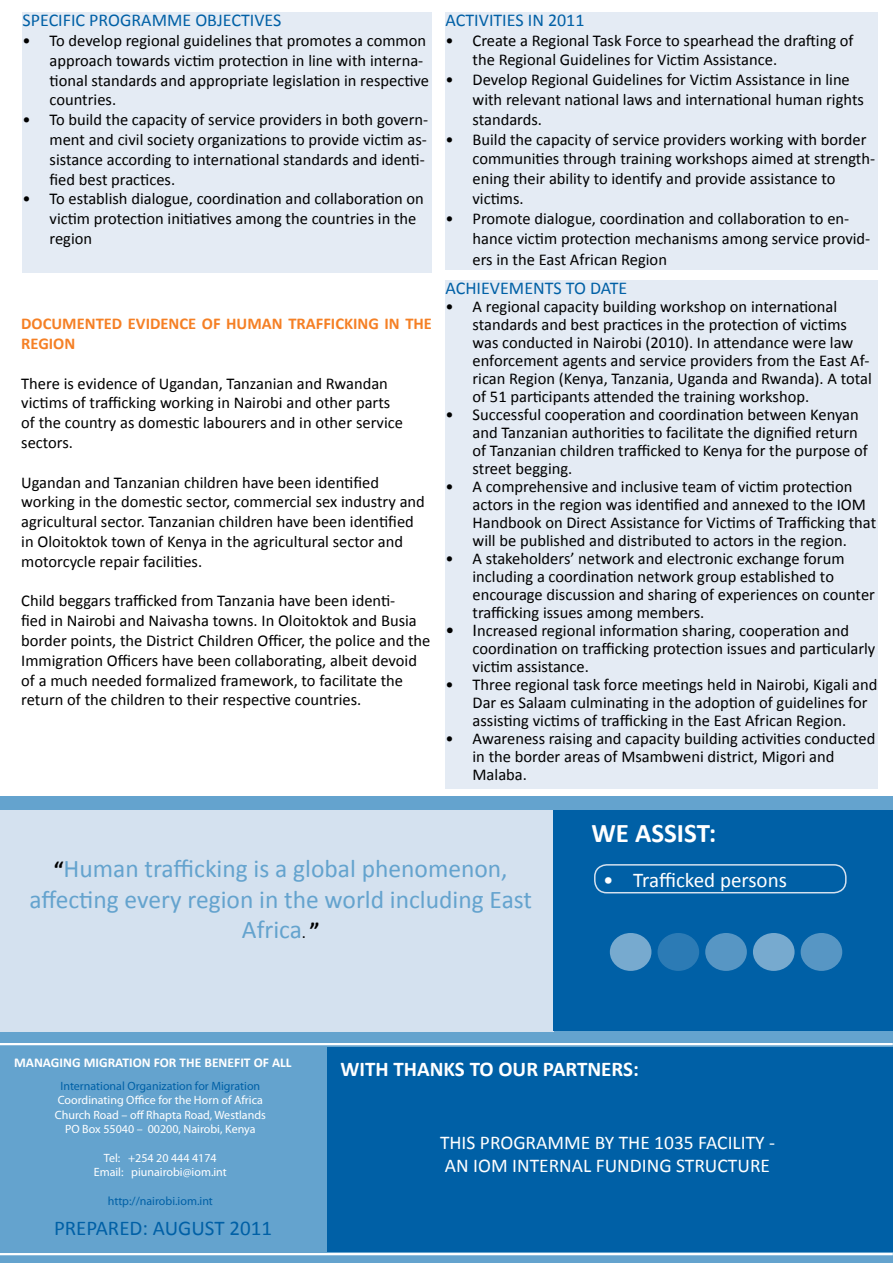
<style>
.page{position:relative;width:893px;height:1263px;background:#fff}
.page>*{position:absolute;margin:0;border:0;box-sizing:border-box;transform-origin:0 0}
.t1{font:700 27px "Calibri";color:#fff}
.t2{font:25.5px/30.6px "Calibri";color:#64a3ce;text-align:center}
.t3{font:700 21px "Calibri";color:#fff}
.t4{font:21px "Calibri";color:#0060a6}
.t5{font:21px "Calibri";color:#fff}
.t6{font:19.5px/23.4px "Calibri";color:#fff}
.t7{font:18px "Calibri";color:#0060a6}
.t8{font:16.5px/19.8px "Calibri";color:#000}
.t9{font:700 16.5px/19.8px "Calibri";color:#f58025}
.t10{font:700 13.5px "Calibri";color:#fff}
.t11{font:12px/14.4px "Myriad Pro";color:#fff;text-align:center}
.t12{font:12px "Myriad Pro";color:#0060a6}
.s1{font-size:18px}
.s2{font-weight:700;font-size:22.5px;color:#000}
.s3{font-size:16.5px;color:#000}
</style>
<div class="page">
<div style="left:0;top:796px;width:893px;height:467px;background:#64a3ce"></div>
<hr style="left:0;top:1043px;width:893px;height:2px;background:#fff">
<hr style="left:0;top:1253px;width:893px;height:2px;background:#fff">
<div style="left:0;top:810px;width:554px;height:222px;background:#d4e1ef"></div>
<div style="left:554px;top:810px;width:339px;height:221px;background:#0060a6"></div>
<div style="left:610px;top:933px;width:41px;height:38px;background:#77aacf;border-radius:50%"></div>
<div style="left:657px;top:933px;width:42px;height:38px;background:#2c7bb5;border-radius:50%"></div>
<div style="left:705px;top:933px;width:42px;height:38px;background:#5796c4;border-radius:50%"></div>
<div style="left:753px;top:933px;width:42px;height:38px;background:#77aacf;border-radius:50%"></div>
<div style="left:801px;top:933px;width:41px;height:38px;background:#5796c4;border-radius:50%"></div>
<div style="left:327px;top:1047px;width:566px;height:205px;background:#0060a6"></div>
<div style="left:23px;top:13px;width:409px;height:260px;background:#e4ebf4"></div>
<div style="left:446px;top:12px;width:432px;height:258px;background:#e4ebf4"></div>
<div style="left:446px;top:281px;width:432px;height:508px;background:#e4ebf4"></div>
<div style="left:594px;top:864px;width:253px;height:29px;border:2px solid #d4e1ef;border-radius:12px"></div>
<p class="t7" style="left:23px;top:9px;width:260px">SPECIFIC PROGRAMME OBJECTIVES</p>
<p class="t8" style="left:50px;top:30px;width:381px;text-indent:-27px">• To develop regional guidelines that promotes a common approach towards victim protection in line with interna&shy;tional standards and appropriate legislation in respective countries.</p>
<p class="t8" style="left:50px;top:109px;width:380px;text-indent:-27px">• To build the capacity of service providers in both govern&shy;ment and civil society organizations to provide victim as&shy;sistance according to international standards and identi&shy;fied best practices.</p>
<p class="t8" style="left:50px;top:188px;width:376px;text-indent:-27px">• To establish dialogue, coordination and collaboration on victim protection initiatives among the countries in the region</p>
<p class="t9" style="left:21px;top:313px;width:412px">DOCUMENTED EVIDENCE OF HUMAN TRAFFICKING IN THE<br>REGION</p>
<p class="t8" style="left:21px;top:372px;width:383px">There is evidence of Ugandan, Tanzanian and Rwandan victims of trafficking working in Nairobi and other parts of the country as domestic labourers and in other service sectors.</p>
<p class="t8" style="left:21px;top:471px;width:405px">Ugandan and Tanzanian children have been identified working in the domestic sector, commercial sex industry and agricultural sector. Tanzanian children have been identified in Oloitoktok town of Kenya in the agricultural sector and motorcycle repair facilities.</p>
<p class="t8" style="left:21px;top:590px;width:411px">Child beggars trafficked from Tanzania have been identi-<br>fied in Nairobi and Naivasha towns. In Oloitoktok and Busia border points, the District Children Officer, the police and the Immigration Officers have been collaborating, albeit devoid of a much needed formalized framework, to facilitate the return of the children to their respective countries.</p>
<p class="t7" style="left:446px;top:9px;width:140px">ACTIVITIES IN 2011</p>
<p class="t8" style="left:472px;top:29px;width:383px;text-indent:-27px">• Create a Regional Task Force to spearhead the drafting of the Regional Guidelines for Victim Assistance.</p>
<p class="t8" style="left:472px;top:69px;width:393px;text-indent:-27px">• Develop Regional Guidelines for Victim Assistance in line with relevant national laws and international human rights standards.</p>
<p class="t8" style="left:472px;top:128px;width:404px;text-indent:-27px">• Build the capacity of service providers working with border communities through training workshops aimed at strength&shy;ening their ability to identify and provide assistance to victims.</p>
<p class="t8" style="left:472px;top:208px;width:399px;text-indent:-27px">• Promote dialogue, coordination and collaboration to en&shy;hance victim protection mechanisms among service provid-</p>
<p class="t8" style="left:472px;top:249px;width:196px">ers in the East African Region</p>
<p class="t7" style="left:446px;top:277px;width:183px">ACHIEVEMENTS TO DATE</p>
<p class="t8" style="left:472px;top:297px;width:401px;line-height:18px;text-indent:-27px">• A regional capacity building workshop on international standards and best practices in the protection of victims was conducted in Nairobi (2010). In attendance were law enforcement agents and service providers from the East Af&shy;rican Region (Kenya, Tanzania, Uganda and Rwanda). A total of 51 participants attended the training workshop.</p>
<p class="t8" style="left:472px;top:405px;width:397px;line-height:18px;text-indent:-27px">• Successful cooperation and coordination between Kenyan and Tanzanian authorities to facilitate the dignified return of Tanzanian children trafficked to Kenya for the purpose of street begging.</p>
<p class="t8" style="left:472px;top:477px;width:405px;line-height:18px;text-indent:-27px">• A comprehensive and inclusive team of victim protection actors in the region was identified and annexed to the IOM Handbook on Direct Assistance for Victims of Trafficking that will be published and distributed to actors in the region.</p>
<p class="t8" style="left:472px;top:549px;width:404px;line-height:18px;text-indent:-27px">• A stakeholders’ network and electronic exchange forum including a coordination network group established to encourage discussion and sharing of experiences on counter trafficking issues among members.</p>
<p class="t8" style="left:472px;top:621px;width:404px;line-height:18px;text-indent:-27px"><span class="s1">• I</span>ncreased regional information sharing, cooperation and coordination on trafficking protection issues and particularly victim assistance.</p>
<p class="t8" style="left:472px;top:675px;width:406px;line-height:18px;text-indent:-27px">• Three regional task force meetings held in Nairobi, Kigali and<br>Dar es Salaam culminating in the adoption of guidelines for assisting victims of trafficking in the East African Region.</p>
<p class="t8" style="left:472px;top:729px;width:404px;line-height:18px;text-indent:-27px">• Awareness raising and capacity building activities conducted in the border areas of Msambweni district, Migori and<br>Malaba.</p>
<h1 class="t1" style="left:591px;top:816px;width:127px">WE ASSIST:</h1>
<h2 class="t2" style="left:29px;top:852px;width:504px"><span class="s2">“</span>Human trafficking is a global phenomenon, affecting every region in the world including East<br>Africa<span class="s3">.</span> <span class="s2">”</span></h2>
<p class="t5" style="left:603px;top:867px;width:185px">• Trafficked persons</p>
<p class="t10" style="left:14px;top:1054px;width:279px">MANAGING MIGRATION FOR THE BENEFIT OF ALL</p>
<p class="t12" style="left:60px;top:1078px;width:201px">International Organization for Migration</p>
<p class="t11" style="left:55px;top:1093px;width:213px">Coordinating Office for the Horn of Africa<br>Church Road – off Rhapta Road, Westlands<br>PO Box 55040 – 00200, Nairobi, Kenya</p>
<p class="t11" style="left:94px;top:1150px;width:135px">Tel: +254 20 444 4174<br>Email: piunairobi@iom.int</p>
<p class="t12" style="left:108px;top:1193px;width:107px">http://nairobi.iom.int</p>
<p class="t4" style="left:54px;top:1215px;width:220px">PREPARED: AUGUST 2011</p>
<p class="t3" style="left:340px;top:1056px;width:300px">WITH THANKS TO OUR PARTNERS:</p>
<p class="t6" style="left:440px;top:1130px;width:337px">THIS PROGRAMME BY THE 1035 FACILITY -<br>AN IOM INTERNAL FUNDING STRUCTURE</p>
</div>
